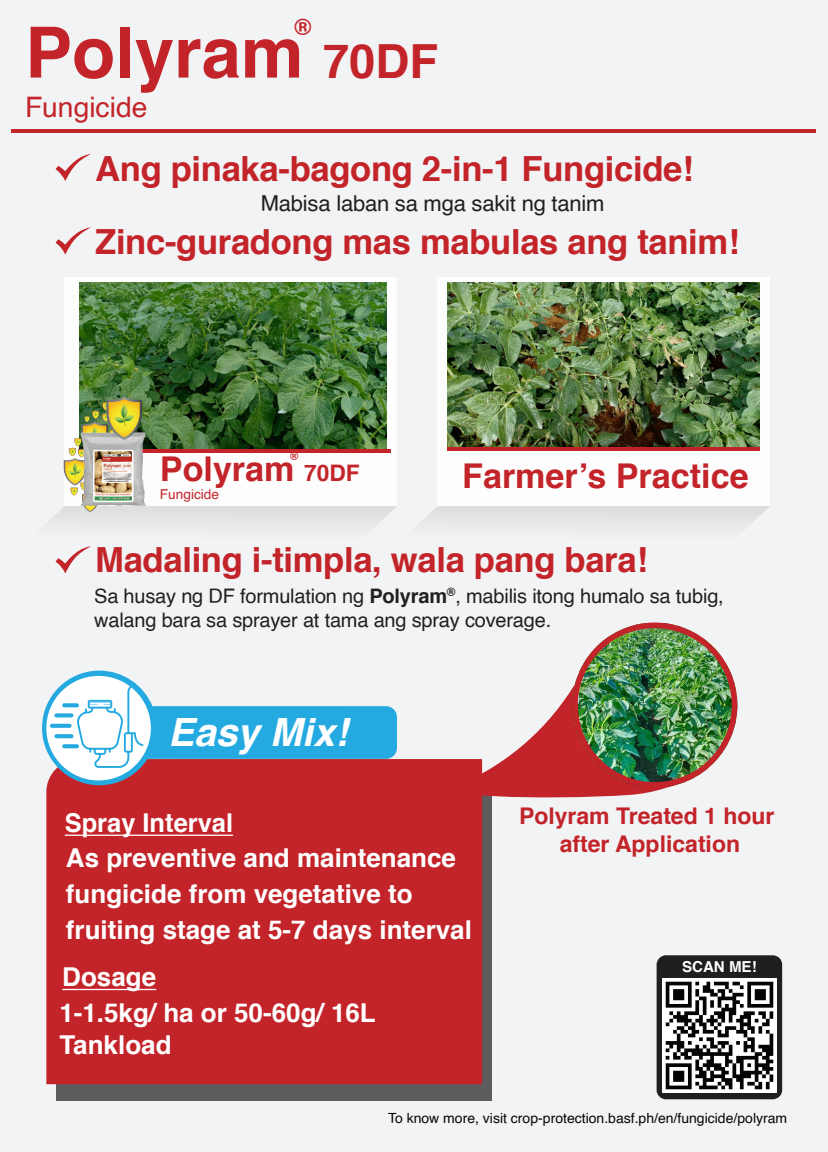
<style>
.page{position:relative;width:828px;height:1152px;background:#f2f3f4}
.page>*{position:absolute;margin:0;border:0;box-sizing:border-box;transform-origin:0 0}
.t1{font:700 70.6px "Helvetica";color:#c32429}
.t2{font:italic 700 39px "Helvetica";color:#fff}
.t3{font:700 34.6px "Helvetica";letter-spacing:-.01em;color:#c32429}
.t4{font:700 34.2px "Helvetica";color:#c32429}
.t5{font:28.2px "Helvetica";color:#c32429}
.t6{font:700 26px/35.6px "Helvetica";color:#fff}
.t7{font:700 23px/27.6px "Helvetica";color:#c32429;text-align:center}
.t8{font:700 22.8px "Helvetica";color:#c32429}
.t9{font:22px "Helvetica";letter-spacing:-.01em;color:#231f20}
.t10{font:20px/24px "Helvetica";letter-spacing:-.01em;color:#231f20}
.t11{font:700 15.2px "Helvetica";color:#fff}
.t12{font:14px "Helvetica";color:#050504}
.t13{font:13.6px "Helvetica";color:#c32429}
.t14{font:700 11px "Helvetica";color:#c32429}
.s1{font-size:47px}
.s2{font-size:22.8px}
.s3{font-weight:700}
</style>
<div class="page">
<hr style="left:12px;top:130px;width:804px;height:3px;background:#c32429">
<div style="left:56px;top:775px;width:436px;height:325px;background:#5d5b5c"></div>
<div style="left:46px;top:759px;width:436px;height:325px;background:#c32429"></div>
<svg style="left:42px;top:671px;width:355px;height:114px"></svg>
<div style="left:46px;top:676px;width:105px;height:104px;background:#fff;border-radius:50%"></div>
<svg style="left:50px;top:684px;width:93px;height:84px"></svg>
<hr style="left:65px;top:835px;width:168px;height:1px;background:#fff">
<hr style="left:62px;top:989px;width:94px;height:1px;background:#fff">
<img style="left:444px;top:623px;width:294px;height:175px">
<div style="left:657px;top:955px;width:125px;height:144px;background:#211e1e;border-radius:9px"></div>
<img style="left:662px;top:979px;width:114px;height:114px">
<div style="left:64px;top:277px;width:333px;height:229px;background:#fff"></div>
<img style="left:79px;top:283px;width:308px;height:113px">
<div style="left:437px;top:277px;width:333px;height:229px;background:#fff"></div>
<img style="left:448px;top:283px;width:312px;height:164px">
<div style="left:421px;top:506px;width:349px;height:20px;background:#e3e3e4"></div>
<hr style="left:448px;top:448px;width:312px;height:3px;background:#c32429">
<img style="left:48px;top:396px;width:349px;height:130px">
<svg style="left:56px;top:154px;width:35px;height:27px"></svg>
<svg style="left:56px;top:546px;width:35px;height:27px"></svg>
<svg style="left:56px;top:227px;width:35px;height:27px"></svg>
<p class="t8" style="left:294px;top:9px;width:18px">®</p>
<h1 class="t1" style="left:25px;top:-4px;width:415px">Polyram <span class="s1">70DF</span></h1>
<p class="t5" style="left:25px;top:85px;width:124px">Fungicide</p>
<h3 class="t3" style="left:95px;top:141px;width:600px">Ang pinaka-bagong 2-in-1 Fungicide!</h3>
<p class="t9" style="left:261px;top:186px;width:345px">Mabisa laban sa mga sakit ng tanim</p>
<h3 class="t3" style="left:95px;top:214px;width:646px">Zinc-guradong mas mabulas ang tanim!</h3>
<p class="t14" style="left:290px;top:447px;width:10px">®</p>
<h3 class="t4" style="left:160px;top:441px;width:201px">Polyram <span class="s2">70DF</span></h3>
<p class="t13" style="left:160px;top:484px;width:61px">Fungicide</p>
<h3 class="t4" style="left:462px;top:448px;width:288px">Farmer’s Practice</h3>
<h3 class="t3" style="left:95px;top:532px;width:554px">Madaling i-timpla, wala pang bara!</h3>
<p class="t10" style="left:94px;top:584px;width:631px">Sa husay ng DF formulation ng <span class="s3">Polyram</span><sup>®</sup>, mabilis itong humalo sa tubig, walang bara sa sprayer at tama ang spray coverage.</p>
<h2 class="t2" style="left:168px;top:700px;width:181px">Easy Mix!</h2>
<p class="t6" style="left:65px;top:805px;width:409px">Spray Interval<br>As preventive and maintenance fungicide from vegetative to fruiting stage at 5-7 days interval</p>
<p class="t6" style="left:59px;top:960px;width:318px">Dosage<br>1-1.5kg/ ha or 50-60g/ 16L</p>
<p class="t6" style="left:59px;top:1028px;width:114px">Tankload</p>
<p class="t7" style="left:519px;top:803px;width:257px">Polyram Treated 1 hour after Application</p>
<p class="t11" style="left:682px;top:954px;width:76px">SCAN ME!</p>
<p class="t12" style="left:388px;top:1107px;width:401px">To know more, visit crop-protection.basf.ph/en/fungicide/polyram</p>
</div>
